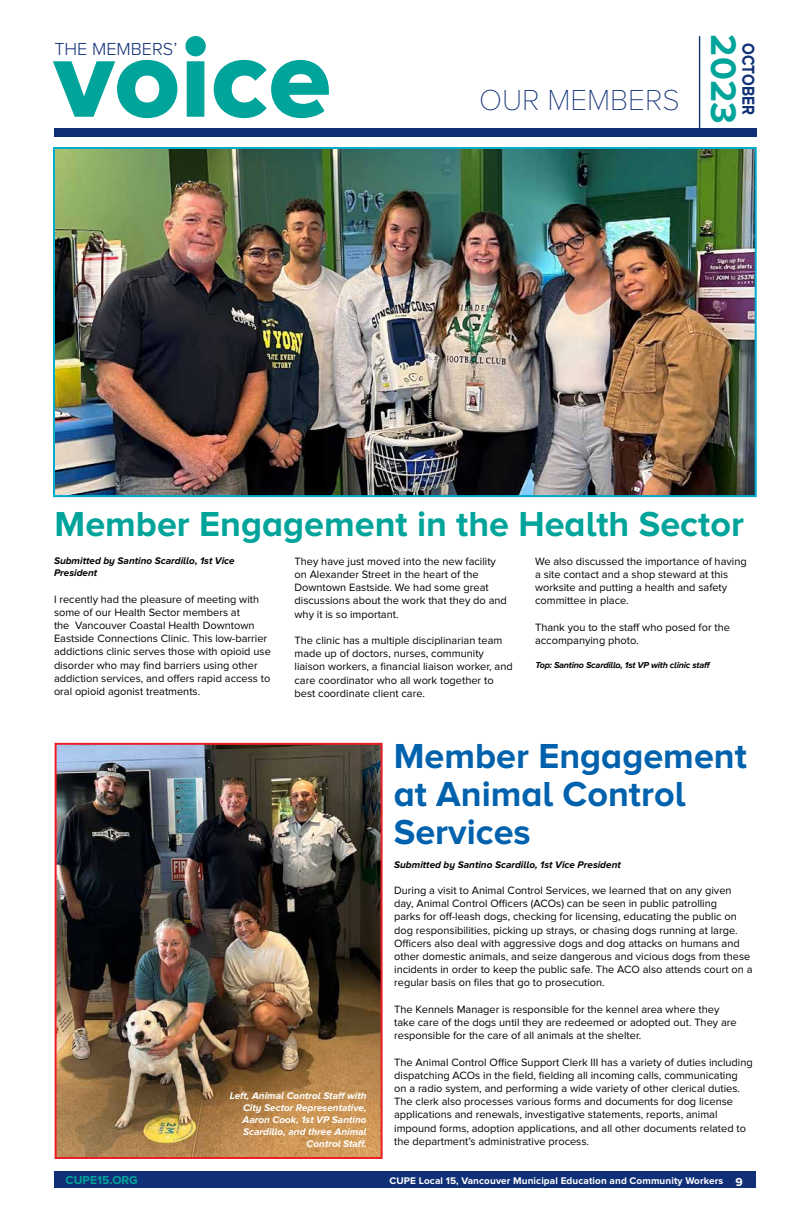
<style>
.page{position:relative;width:810px;height:1224px;background:#fff}
.page>*{position:absolute;margin:0;border:0;box-sizing:border-box;transform-origin:0 0}
.t1{font:114.8px "Proxima Nova A Extrabld";color:#00a49a}
.t2{font:700 36.9px "Proxima Nova A";color:#00a49a}
.t3{font:700 36px/38px "Proxima Nova A";color:#0061ad}
.t4{font:700 36px "Proxima Nova A";color:#00a49a}
.t5{font:100 30px "Proxima Nova A";color:#0f2f76}
.t6{font:300 18.1px "Proxima Nova A";color:#0f2f76}
.t7{font:700 17.8px "Proxima Nova A";color:#0f2f76;scale:.86 1}
.t8{font:700 12px "Proxima Nova";color:#00a49a}
.t9{font:11px/13.2px "Proxima Nova";color:#000}
.t10{font:italic 700 10px/12px "Proxima Nova A";color:#fff;text-align:right}
.t11{font:italic 700 10px/12px "Proxima Nova A";color:#000}
.t12{font:700 10px "Proxima Nova";letter-spacing:.01em;color:#fff}
.t13{font:italic 700 9px "Proxima Nova A";letter-spacing:-.02em;color:#000}
.s1{font-family:"Proxima Nova A";font-size:12px}
</style>
<div class="page">
<div style="left:54px;top:128px;width:703px;height:8px;background:#0f2f76"></div>
<hr style="left:699px;top:37px;width:1px;height:92px;background:#0f2f76">
<div style="left:54px;top:1171px;width:702px;height:17px;background:#0f2f76"></div>
<img style="left:56px;top:150px;width:698px;height:344px">
<div style="left:53px;top:147px;width:704px;height:350px;border:2px solid #00accb"></div>
<img style="left:58px;top:746px;width:322px;height:410px">
<div style="left:55px;top:743px;width:328px;height:416px;border:2px solid #ed1d24"></div>
<h3 class="t6" style="left:54px;top:39px;width:124px">THE MEMBERS’</h3>
<h2 class="t2" style="left:744px;top:34px;width:90px;rotate:90deg">2023</h2>
<h3 class="t7" style="left:759px;top:43px;width:85px;rotate:90deg">OCTOBER</h3>
<h1 class="t1" style="left:54px;top:12px;width:279px">voice</h1>
<h3 class="t5" style="left:479px;top:83px;width:202px">OUR MEMBERS</h3>
<h3 class="t4" style="left:55px;top:504px;width:691px">Member Engagement in the Health Sector</h3>
<p class="t11" style="left:54px;top:555px;width:182px">Submitted by Santino Scardillo, 1st Vice<br>President</p>
<p class="t9" style="left:54px;top:592px;width:218px">I recently had the pleasure of meeting with some of our Health Sector members at<br>the Vancouver Coastal Health Downtown Eastside Connections Clinic. This low-barrier addictions clinic serves those with opioid use disorder who may find barriers using other addiction services, and offers rapid access to oral opioid agonist treatments.</p>
<p class="t9" style="left:295px;top:555px;width:214px">They have just moved into the new facility on Alexander Street in the heart of the Downtown Eastside. We had some great discussions about the work that they do and why it is so important.</p>
<p class="t9" style="left:295px;top:634px;width:220px">The clinic has a multiple disciplinarian team made up of doctors, nurses, community liaison workers, a financial liaison worker, and care coordinator who all work together to best coordinate client care.</p>
<p class="t9" style="left:535px;top:555px;width:213px">We also discussed the importance of having a site contact and a shop steward at this worksite and putting a health and safety committee in place.</p>
<p class="t9" style="left:535px;top:621px;width:196px">Thank you to the staff who posed for the accompanying photo.</p>
<p class="t13" style="left:536px;top:660px;width:176px">Top: Santino Scardillo, 1st VP with clinic staff</p>
<p class="t10" style="left:230px;top:1090px;width:138px">Left, Animal Control Staff with<br>City Sector Representative,<br>Aaron Cook, 1st VP Santino<br>Scardillo, and three Animal<br>Control Staff.</p>
<h3 class="t3" style="left:394px;top:737px;width:355px">Member Engagement at Animal Control<br>Services</h3>
<p class="t11" style="left:394px;top:858px;width:228px">Submitted by Santino Scardillo, 1st Vice President</p>
<p class="t9" style="left:394px;top:884px;width:360px">During a visit to Animal Control Services, we learned that on any given day, Animal Control Officers (ACOs) can be seen in public patrolling<br>parks for off-leash dogs, checking for licensing, educating the public on dog responsibilities, picking up strays, or chasing dogs running at large.<br>Officers also deal with aggressive dogs and dog attacks on humans and other domestic animals, and seize dangerous and vicious dogs from these incidents in order to keep the public safe. The ACO also attends court on a regular basis on files that go to prosecution.</p>
<p class="t9" style="left:394px;top:1003px;width:344px">The Kennels Manager is responsible for the kennel area where they take care of the dogs until they are redeemed or adopted out. They are responsible for the care of all animals at the shelter.</p>
<p class="t9" style="left:394px;top:1055px;width:360px">The Animal Control Office Support Clerk III has a variety of duties including dispatching ACOs in the field, fielding all incoming calls, communicating on a radio system, and performing a wide variety of other clerical duties.<br>The clerk also processes various forms and documents for dog license applications and renewals, investigative statements, reports, animal impound forms, adoption applications, and all other documents related to the department’s administrative process.</p>
<p class="t8" style="left:66px;top:1173px;width:74px">CUPE15.ORG</p>
<p class="t12" style="left:390px;top:1175px;width:355px">CUPE Local 15, Vancouver Municipal Education and Community Workers <span class="s1">9</span></p>
</div>
